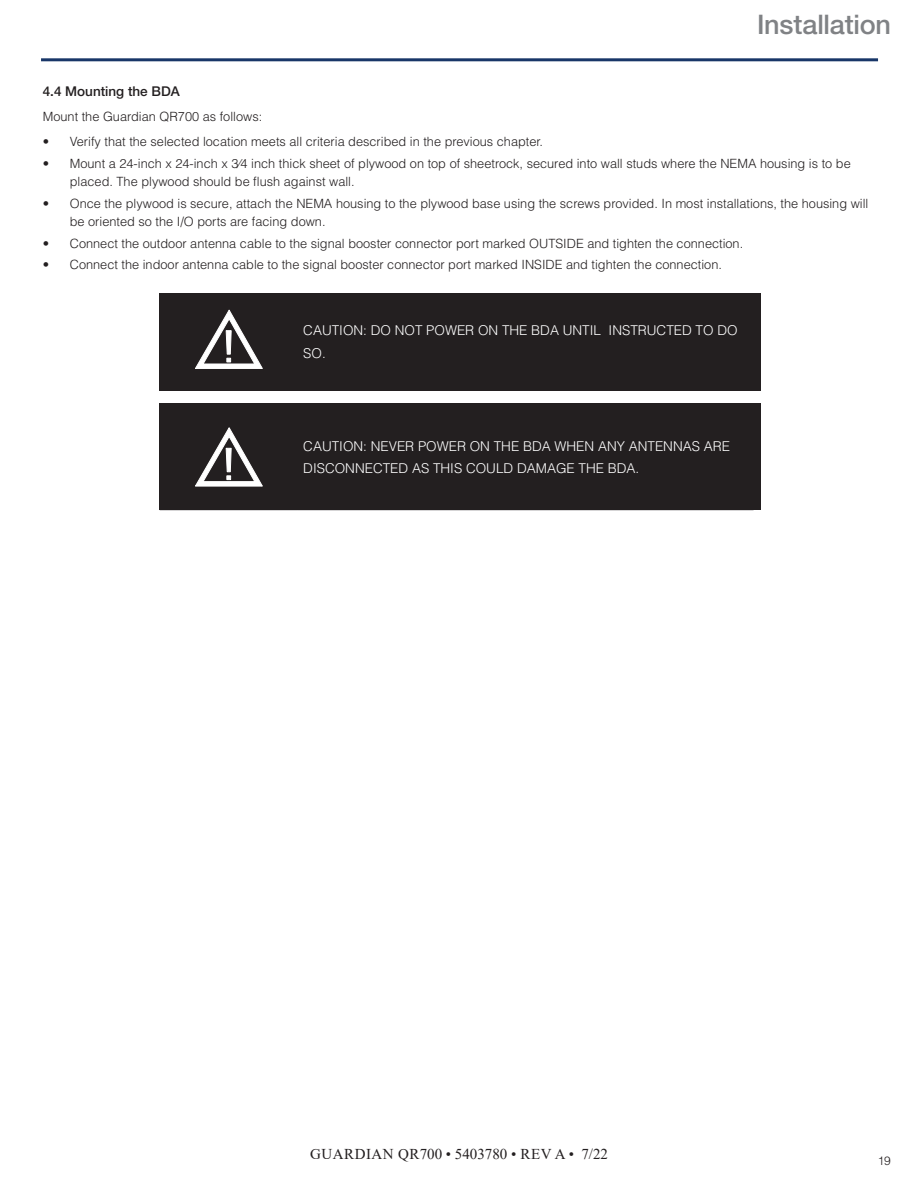
<style>
.page{position:relative;width:918px;height:1188px;background:#fff}
.page>*{position:absolute;margin:0;border:0;box-sizing:border-box;transform-origin:0 0}
.page_header{font:500 27px "Helvetica Neue LT Std";letter-spacing:-.01em;color:#808285}
.t1{font:15px "Times New Roman";letter-spacing:.025em;color:#231f20}
.t2{font:300 13.5px/22.5px "Helvetica LT Std";color:#fff}
.sub-chapter{font:500 13.5px "Helvetica Neue LT Std";color:#231f20}
.Body{font:300 12.75px/18px "Helvetica LT Std";color:#231f20}
.t3{font:300 12px "Helvetica LT Std";color:#231f20}
</style>
<div class="page">
<hr style="left:41px;top:58px;width:837px;height:3px;background:#183668">
<div style="left:160px;top:293px;width:601px;height:97px;background:#231f20"></div>
<svg style="left:195px;top:309px;width:68px;height:60px"></svg>
<div style="left:160px;top:404px;width:601px;height:106px;background:#231f20"></div>
<svg style="left:195px;top:427px;width:68px;height:60px"></svg>
<p class="page_header" style="left:757px;top:8px;width:135px">Installation</p>
<p class="sub-chapter" style="left:43px;top:83px;width:139px">4.4 Mounting the BDA</p>
<p class="Body" style="left:43px;top:108px;width:221px">Mount the Guardian QR700 as follows:</p>
<p class="Body" style="left:43px;top:133px;width:502px">• Verify that the selected location meets all criteria described in the previous chapter.</p>
<p class="Body" style="left:70px;top:154px;width:782px;text-indent:-27px">• Mount a 24-inch x 24-inch x 3⁄4 inch thick sheet of plywood on top of sheetrock, secured into wall studs where the NEMA housing is to be placed. The plywood should be flush against wall.</p>
<p class="Body" style="left:70px;top:194px;width:800px;text-indent:-27px">• Once the plywood is secure, attach the NEMA housing to the plywood base using the screws provided. In most installations, the housing will be oriented so the I/O ports are facing down.</p>
<p class="Body" style="left:43px;top:234px;width:702px">• Connect the outdoor antenna cable to the signal booster connector port marked OUTSIDE and tighten the connection.</p>
<p class="Body" style="left:43px;top:256px;width:681px">• Connect the indoor antenna cable to the signal booster connector port marked INSIDE and tighten the connection.</p>
<p class="t2" style="left:303px;top:319px;width:436px">CAUTION: DO NOT POWER ON THE BDA UNTIL INSTRUCTED TO DO<br>SO.</p>
<p class="t2" style="left:303px;top:434px;width:428px">CAUTION: NEVER POWER ON THE BDA WHEN ANY ANTENNAS ARE<br>DISCONNECTED AS THIS COULD DAMAGE THE BDA.</p>
<p class="t1" style="left:310px;top:1144px;width:300px">GUARDIAN QR700 • 5403780 • REV A • 7/22</p>
<p class="t3" style="left:878px;top:1153px;width:15px">19</p>
</div>
